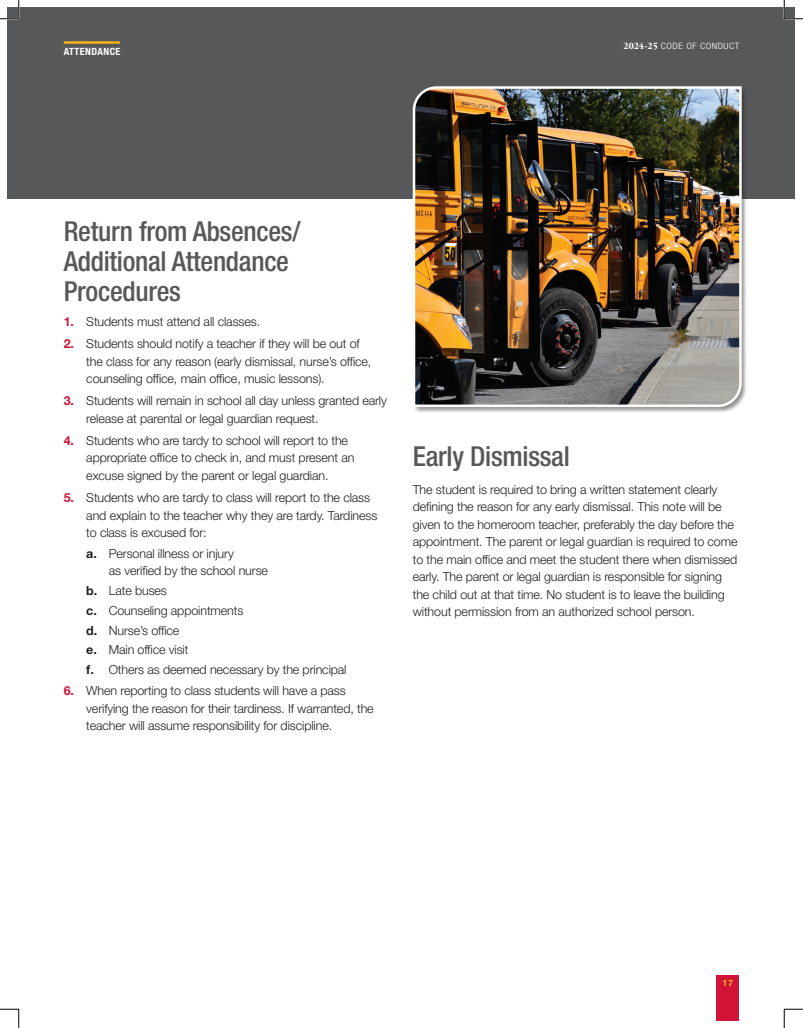
<style>
.page{position:relative;width:803px;height:1028px;background:#fff}
.page>*{position:absolute;margin:0;border:0;box-sizing:border-box;transform-origin:0 0}
.t1{font:500 condensed 27.5px/30px "Helvetica Neue LT Std";letter-spacing:-.01em;color:#57585a}
.t2{font:300 12.5px/17.5px "Helvetica Neue LT Std";letter-spacing:-.01em;color:#231f20}
.t3{font:700 condensed 10px "Helvetica Neue LT Std";letter-spacing:.05em;color:#fff}
.t4{font:300 condensed 8.75px "Helvetica Neue LT Std";letter-spacing:.05em;color:#fff;scale:1.14 1}
.t5{font:700 condensed 8.75px "Helvetica Neue LT Std";color:#fbb416;scale:1.14 1}
.s1{font-family:"ITC Garamond Std";font-weight:700;font-size:9.88px}
.s2{font-weight:700;color:#d11337}
.s3{font-weight:700}
</style>
<div class="page">
<div style="left:8px;top:8px;width:787px;height:191px;background:#57585a"></div>
<div style="left:413px;top:87px;width:334px;height:326px;background:#231f20;opacity:.5"></div>
<img style="left:412px;top:86px;width:330px;height:322px">
<hr style="left:64px;top:41px;width:56px;height:3px;background:#fbb416">
<div style="left:716px;top:975px;width:23px;height:45px;background:#d11337"></div>
<svg style="left:0;top:0;width:20px;height:20px"></svg>
<svg style="left:0;top:1008px;width:20px;height:20px"></svg>
<svg style="left:783px;top:0;width:19px;height:20px"></svg>
<svg style="left:783px;top:1008px;width:19px;height:20px"></svg>
<p class="t3" style="left:64px;top:45px;width:58px">ATTENDANCE</p>
<p class="t4" style="left:623px;top:41px;width:103px"><span class="s1">2024-25</span> CODE OF CONDUCT</p>
<h1 class="t1" style="left:64px;top:216px;width:238px">Return from Absences/<br>Additional Attendance<br>Procedures</h1>
<p class="t2" style="left:64px;top:313px;width:198px"><span class="s2">1.</span> Students must attend all classes.</p>
<p class="t2" style="left:86px;top:335px;width:286px;text-indent:-22px"><span class="s2">2.</span> Students should notify a teacher if they will be out of the class for any reason (early dismissal, nurse’s office, counseling office, main office, music lessons).</p>
<p class="t2" style="left:86px;top:392px;width:302px;text-indent:-22px"><span class="s2">3.</span> Students will remain in school all day unless granted early release at parental or legal guardian request.</p>
<p class="t2" style="left:86px;top:431px;width:270px;text-indent:-22px"><span class="s2">4.</span> Students who are tardy to school will report to the appropriate office to check in, and must present an excuse signed by the parent or legal guardian.</p>
<p class="t2" style="left:86px;top:488px;width:292px;text-indent:-22px"><span class="s2">5.</span> Students who are tardy to class will report to the class and explain to the teacher why they are tardy. Tardiness to class is excused for:</p>
<p class="t2" style="left:109px;top:544px;width:161px;text-indent:-22px"><span class="s3">a.</span> Personal illness or injury<br>as verified by the school nurse</p>
<p class="t2" style="left:86px;top:580px;width:262px;line-height:19.8px"><span class="s3">b.</span> Late buses<br><span class="s3">c.</span> Counseling appointments<br><span class="s3">d.</span> Nurse’s office<br><span class="s3">e.</span> Main office visit<br><span class="s3">f.</span> Others as deemed necessary by the principal</p>
<p class="t2" style="left:86px;top:681px;width:289px;text-indent:-22px"><span class="s2">6.</span> When reporting to class students will have a pass verifying the reason for their tardiness. If warranted, the teacher will assume responsibility for discipline.</p>
<h1 class="t1" style="left:412px;top:441px;width:159px">Early Dismissal</h1>
<p class="t2" style="left:412px;top:480px;width:326px">The student is required to bring a written statement clearly defining the reason for any early dismissal. This note will be given to the homeroom teacher, preferably the day before the appointment. The parent or legal guardian is required to come to the main office and meet the student there when dismissed early. The parent or legal guardian is responsible for signing the child out at that time. No student is to leave the building without permission from an authorized school person.</p>
<p class="t5" style="left:722px;top:978px;width:10px">17</p>
</div>
